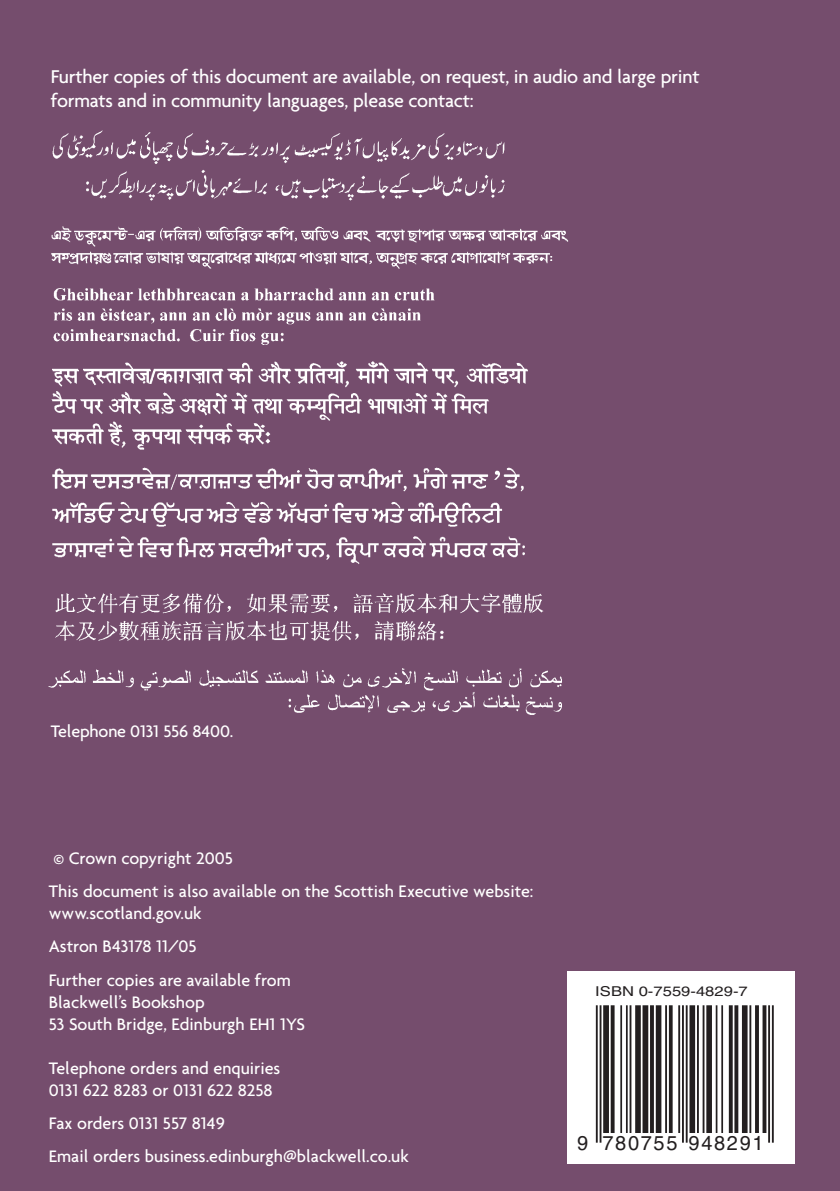
<style>
.page{position:relative;width:840px;height:1191px;background:#fff}
.page>*{position:absolute;margin:0;border:0;box-sizing:border-box;transform-origin:0 0}
.t1{font:500 20px/24px "Agenda";letter-spacing:-.01em;color:#fff}
.t2{font:20px "Helvetica";letter-spacing:.08em;color:#231f20}
.t3{font:500 18px/33.4px "Agenda";color:#fff}
.t4{font:13.6px "Helvetica";color:#231f20;scale:1.22 1}
</style>
<div class="page">
<div style="left:0;top:0;width:839px;height:1191px;background:#754d6d"></div>
<div style="left:567px;top:971px;width:227px;height:193px;background:#fff"></div>
<svg style="left:595px;top:1005px;width:179px;height:138px"></svg>
<hr style="left:595px;top:1005px;width:2px;height:137px;background:#231f20">
<hr style="left:599px;top:1005px;width:2px;height:137px;background:#231f20">
<div style="left:603px;top:1005px;width:5px;height:128px;background:#231f20"></div>
<svg style="left:610px;top:1005px;width:4px;height:128px"></svg>
<hr style="left:620px;top:1005px;width:1px;height:128px;background:#231f20">
<hr style="left:625px;top:1005px;width:2px;height:128px;background:#231f20">
<hr style="left:629px;top:1005px;width:2px;height:128px;background:#231f20">
<svg style="left:634px;top:1005px;width:6px;height:128px"></svg>
<div style="left:642px;top:1005px;width:6px;height:128px;background:#231f20"></div>
<svg style="left:649px;top:1005px;width:4px;height:128px"></svg>
<div style="left:655px;top:1005px;width:6px;height:128px;background:#231f20"></div>
<hr style="left:664px;top:1005px;width:2px;height:128px;background:#231f20">
<svg style="left:668px;top:1005px;width:4px;height:128px"></svg>
<hr style="left:678px;top:1005px;width:1px;height:128px;background:#231f20">
<hr style="left:681px;top:1005px;width:2px;height:137px;background:#231f20">
<hr style="left:685px;top:1005px;width:2px;height:137px;background:#231f20">
<div style="left:689px;top:1005px;width:5px;height:128px;background:#231f20"></div>
<hr style="left:696px;top:1005px;width:2px;height:128px;background:#231f20">
<hr style="left:702px;top:1005px;width:2px;height:128px;background:#231f20">
<div style="left:706px;top:1005px;width:5px;height:128px;background:#231f20"></div>
<hr style="left:715px;top:1005px;width:2px;height:128px;background:#231f20">
<hr style="left:721px;top:1005px;width:1px;height:128px;background:#231f20">
<svg style="left:728px;top:1005px;width:4px;height:128px"></svg>
<svg style="left:734px;top:1005px;width:4px;height:128px"></svg>
<div style="left:741px;top:1005px;width:6px;height:128px;background:#231f20"></div>
<hr style="left:749px;top:1005px;width:1px;height:128px;background:#231f20">
<svg style="left:754px;top:1005px;width:4px;height:128px"></svg>
<svg style="left:762px;top:1005px;width:4px;height:128px"></svg>
<hr style="left:767px;top:1005px;width:2px;height:137px;background:#231f20">
<hr style="left:771px;top:1005px;width:2px;height:137px;background:#231f20">
<img style="left:52px;top:130px;width:453px;height:71px">
<img style="left:51px;top:226px;width:518px;height:43px">
<img style="left:53px;top:288px;width:382px;height:57px">
<img style="left:51px;top:361px;width:477px;height:89px">
<img style="left:52px;top:467px;width:473px;height:97px">
<img style="left:55px;top:593px;width:489px;height:48px">
<img style="left:49px;top:669px;width:513px;height:46px">
<p class="t1" style="left:51px;top:64px;width:650px">Further copies of this document are available, on request, in audio and large print formats and in community languages, please contact:</p>
<p class="t3" style="left:51px;top:714px;width:184px">Telephone 0131 556 8400.</p>
<p class="t3" style="left:49px;top:840px;width:486px">© Crown copyright 2005<br>This document is also available on the Scottish Executive website:</p>
<p class="t3" style="left:49px;top:896px;width:243px">www.scotland.gov.uk<br>Astron B43178 11/05<br>Further copies are available from</p>
<p class="t3" style="left:49px;top:990px;width:257px;line-height:22px">Blackwell’s Bookshop<br>53 South Bridge, Edinburgh EH1 1YS</p>
<p class="t3" style="left:49px;top:1056px;width:233px;line-height:22px">Telephone orders and enquiries<br>0131 622 8283 or 0131 622 8258</p>
<p class="t3" style="left:49px;top:1106px;width:361px">Fax orders 0131 557 8149<br>Email orders business.edinburgh@blackwell.co.uk</p>
<p class="t4" style="left:595px;top:986px;width:126px">ISBN 0-7559-4829-7</p>
<p class="t2" style="left:576px;top:1136px;width:188px">9 780755 948291</p>
</div>
